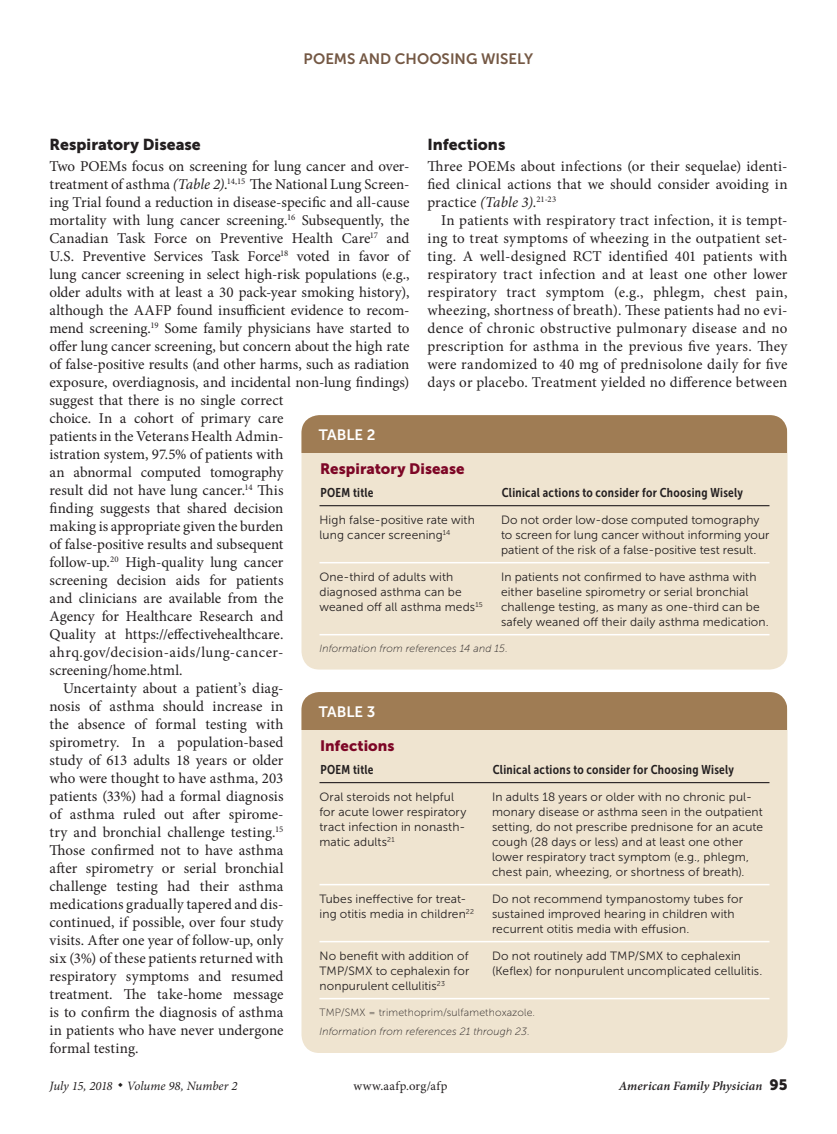
<style>
.page{position:relative;width:837px;height:1134px;background:#fff}
.page>*{position:absolute;margin:0;border:0;box-sizing:border-box;transform-origin:0 0}
.head1{font:15.75px "Museo Sans 900";color:#231f20}
.body_noindent{font:15px/18px "Minion Pro";color:#231f20}
.body_text{font:15px/18px "Minion Pro";letter-spacing:.01em;color:#231f20;text-align:justify}
.table_title{font:15px "Museo Sans 900";letter-spacing:.005em;color:#7d0626}
.t1{font:15px "Museo Sans 700";color:#745844}
.table{font:15px "Museo Sans 700";color:#fff}
.table_head1{font:12.75px "Museo Sans Cond 700";letter-spacing:.025em;color:#231f20}
.t2{font:italic 12.75px "Minion Pro";color:#231f20}
.t3{font:italic 600 12.75px "Minion Pro";letter-spacing:.005em;color:#231f20}
.t4{font:12.75px "Minion Pro";letter-spacing:.03em;color:#231f20}
.table_data_last_col{font:12px/15px "Museo Sans 300";letter-spacing:.01em;color:#231f20}
.table_data{font:12px/15px "Museo Sans 300";letter-spacing:.01em;color:#231f20}
.table_fig_note{font:italic 10.5px "Museo Sans 100";letter-spacing:.015em;color:#231f20}
.table_fig_note-2{font:10.5px "Museo Sans 100";letter-spacing:.015em;color:#231f20}
.s1{font-style:italic}
.s2{font-family:"Museo Sans 900";font-weight:400;font-style:normal;font-size:15px}
</style>
<div class="page">
<div style="left:302px;top:415px;width:486px;height:255px;background:#efe4d0;border-radius:18px"></div>
<hr style="left:320px;top:562px;width:181px;height:1px;background:#fff">
<hr style="left:501px;top:562px;width:269px;height:1px;background:#fff">
<hr style="left:320px;top:505px;width:181px;height:1px;background:#231f20">
<hr style="left:501px;top:505px;width:269px;height:1px;background:#231f20">
<hr style="left:320px;top:634px;width:181px;height:1px;background:#fff">
<hr style="left:501px;top:634px;width:269px;height:1px;background:#fff">
<div style="left:302px;top:415px;width:486px;height:38px;background:#9f7c54"></div>
<div style="left:302px;top:692px;width:486px;height:361px;background:#efe4d0;border-radius:18px"></div>
<hr style="left:320px;top:884px;width:172px;height:1px;background:#fff">
<hr style="left:492px;top:884px;width:278px;height:1px;background:#fff">
<hr style="left:320px;top:941px;width:172px;height:1px;background:#fff">
<hr style="left:492px;top:941px;width:278px;height:1px;background:#fff">
<hr style="left:320px;top:782px;width:172px;height:1px;background:#231f20">
<hr style="left:492px;top:782px;width:278px;height:1px;background:#231f20">
<hr style="left:320px;top:998px;width:172px;height:1px;background:#fff">
<hr style="left:492px;top:998px;width:278px;height:1px;background:#fff">
<div style="left:302px;top:692px;width:486px;height:38px;background:#9f7c54"></div>
<p class="t1" style="left:304px;top:50px;width:231px">POEMS AND CHOOSING WISELY</p>
<p class="head1" style="left:428px;top:136px;width:79px">Infections</p>
<p class="body_noindent" style="left:428px;top:157px;width:362px;text-align:justify">Three POEMs about infections (or their sequelae) identi&shy;fied clinical actions that we should consider avoiding in practice <span class="s1">(Table 3)</span>.<sup>21-23</sup></p>
<p class="body_text" style="left:428px;top:211px;width:362px;text-indent:14px">In patients with respiratory tract infection, it is tempt&shy;ing to treat symptoms of wheezing in the outpatient set&shy;ting. A well-designed RCT identified 401 patients with respiratory tract infection and at least one other lower respiratory tract symptom (e.g., phlegm, chest pain, wheezing, shortness of breath). These patients had no evi&shy;dence of chronic obstructive pulmonary disease and no prescription for asthma in the previous five years. They were randomized to 40 mg of prednisolone daily for five days or placebo. Treatment yielded no difference between</p>
<p class="head1" style="left:50px;top:136px;width:153px">Respiratory Disease</p>
<p class="body_noindent" style="left:50px;top:157px;width:362px">Two POEMs focus on screening for lung cancer and over&shy;treatment of asthma <span class="s1">(Table 2)</span>.<sup>14,15</sup> The National Lung Screen&shy;ing Trial found a reduction in disease-specific and all-cause mortality with lung cancer screening.<sup>16</sup> Subsequently, the Canadian Task Force on Preventive Health Care<sup>17</sup> and U.S. Preventive Services Task Force<sup>18</sup> voted in favor of lung cancer screening in select high-risk populations (e.g., older adults with at least a 30 pack-year smoking history), although the AAFP found insufficient evidence to recom&shy;mend screening.<sup>19</sup> Some family physicians have started to offer lung cancer screening, but concern about the high rate of false-positive results (and other harms, such as radiation exposure, overdiagnosis, and incidental non-lung findings) suggest that there is no single correct<br>choice. In a cohort of primary care<br>patients in the Veterans Health Admin-<br>istration system, 97.5% of patients with<br>an abnormal computed tomography<br>result did not have lung cancer.<sup>14</sup> This<br>finding suggests that shared decision<br>making is appropriate given the burden<br>of false-positive results and subsequent<br>follow-up.<sup>20</sup> High-quality lung cancer<br>screening decision aids for patients<br>and clinicians are available from the<br>Agency for Healthcare Research and<br>Quality at https://effectivehealthcare. ahrq.gov/decision-aids/lung-cancer&shy;screening/home.html.</p>
<p class="body_text" style="left:50px;top:679px;width:236px;text-indent:14px">Uncertainty about a patient’s diag&shy;nosis of asthma should increase in the absence of formal testing with spirometry. In a population-based study of 613 adults 18 years or older who were thought to have asthma, 203 patients (33%) had a formal diagnosis of asthma ruled out after spirome&shy;try and bronchial challenge testing.<sup>15<br></sup>Those confirmed not to have asthma after spirometry or serial bronchial challenge testing had their asthma medications gradually tapered and dis&shy;continued, if possible, over four study visits. After one year of follow-up, only six (3%) of these patients returned with respiratory symptoms and resumed treatment. The take-home message is to confirm the diagnosis of asthma in patients who have never undergone formal testing.</p>
<p class="table" style="left:319px;top:426px;width:58px">TABLE 2</p>
<p class="table_title" style="left:320px;top:460px;width:146px">Respiratory Disease</p>
<p class="table_head1" style="left:320px;top:485px;width:55px">POEM title</p>
<p class="table_head1" style="left:502px;top:485px;width:243px">Clinical actions to consider for Choosing Wisely</p>
<p class="table_data" style="left:320px;top:512px;width:157px">High false-positive rate with lung cancer screening<sup>14</sup></p>
<p class="table_data_last_col" style="left:501px;top:512px;width:270px">Do not order low-dose computed tomography to screen for lung cancer without informing your patient of the risk of a false-positive test result.</p>
<p class="table_data" style="left:320px;top:569px;width:165px">One-third of adults with diagnosed asthma can be weaned off all asthma meds<sup>15</sup></p>
<p class="table_data_last_col" style="left:501px;top:569px;width:269px">In patients not confirmed to have asthma with either baseline spirometry or serial bronchial challenge testing, as many as one-third can be safely weaned off their daily asthma medication.</p>
<p class="table_fig_note" style="left:320px;top:642px;width:190px">Information from references 14 and 15.</p>
<p class="table" style="left:319px;top:703px;width:58px">TABLE 3</p>
<p class="table_title" style="left:320px;top:737px;width:76px">Infections</p>
<p class="table_head1" style="left:320px;top:762px;width:55px">POEM title</p>
<p class="table_head1" style="left:493px;top:762px;width:243px">Clinical actions to consider for Choosing Wisely</p>
<p class="table_data" style="left:320px;top:789px;width:148px">Oral steroids not helpful for acute lower respiratory tract infection in nonasth&shy;matic adults<sup>21</sup></p>
<p class="table_data_last_col" style="left:492px;top:789px;width:273px">In adults 18 years or older with no chronic pul&shy;monary disease or asthma seen in the outpatient setting, do not prescribe prednisone for an acute cough (28 days or less) and at least one other lower respiratory tract symptom (e.g., phlegm, chest pain, wheezing, or shortness of breath).</p>
<p class="table_data" style="left:320px;top:891px;width:156px">Tubes ineffective for treat&shy;ing otitis media in children<sup>22</sup></p>
<p class="table_data_last_col" style="left:492px;top:891px;width:252px">Do not recommend tympanostomy tubes for sustained improved hearing in children with recurrent otitis media with effusion.</p>
<p class="table_data" style="left:320px;top:948px;width:151px;text-align:justify">No benefit with addition of TMP/SMX to cephalexin for nonpurulent cellulitis<sup>23</sup></p>
<p class="table_data_last_col" style="left:492px;top:948px;width:272px">Do not routinely add TMP/SMX to cephalexin (Keflex) for nonpurulent uncomplicated cellulitis.</p>
<p class="table_fig_note-2" style="left:320px;top:1006px;width:217px">TMP/SMX = trimethoprim/sulfamethoxazole.</p>
<p class="table_fig_note" style="left:320px;top:1026px;width:212px">Information from references 21 through 23.</p>
<p class="t2" style="left:50px;top:1078px;width:190px">July 15, 2018 ◆ Volume 98, Number 2</p>
<p class="t4" style="left:353px;top:1078px;width:96px">www.aafp.org/afp</p>
<p class="t3" style="left:619px;top:1077px;width:170px">American Family Physician <span class="s2">95</span></p>
</div>
